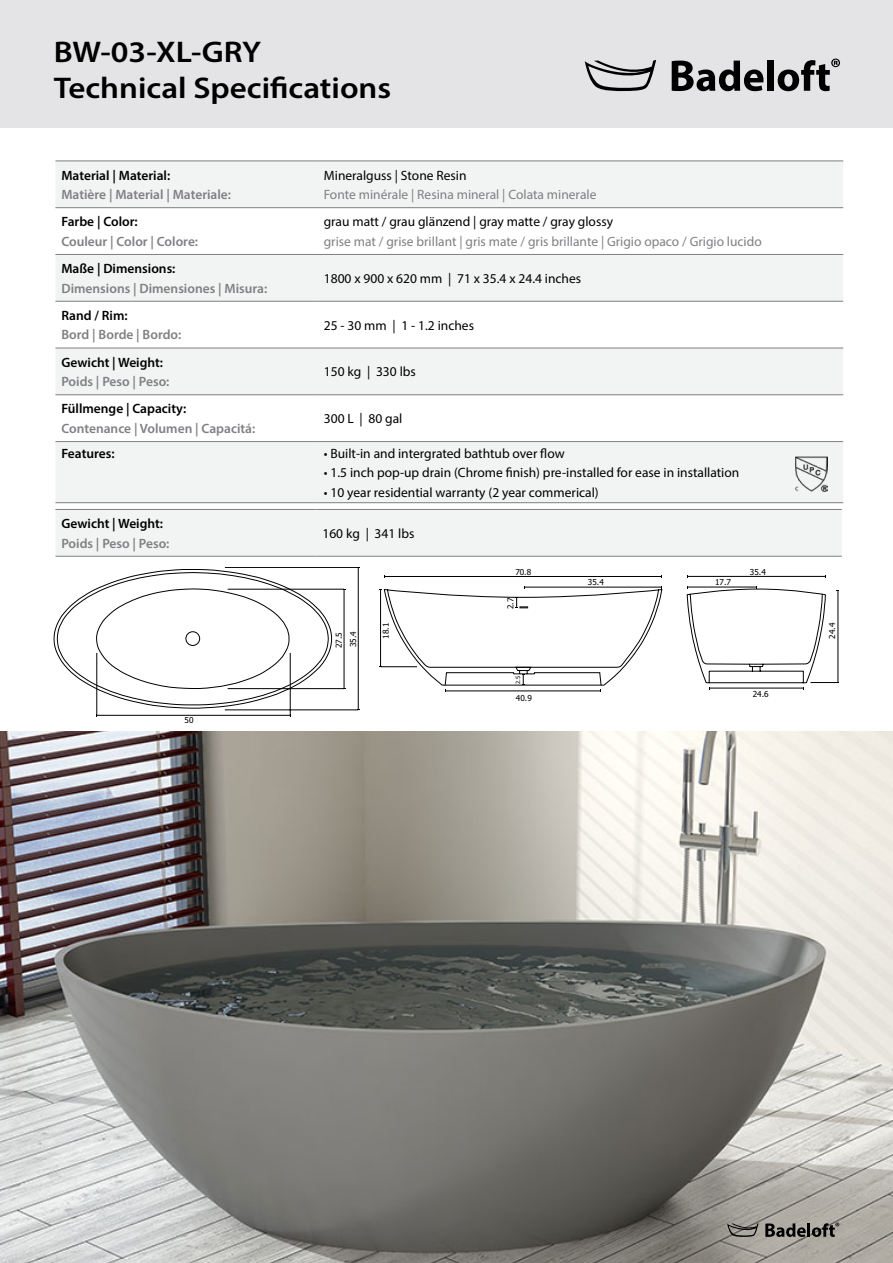
<style>
.page{position:relative;width:893px;height:1263px;background:#fff}
.page>*{position:absolute;margin:0;border:0;box-sizing:border-box;transform-origin:0 0}
.t1{font:600 30px "Myriad Pro";color:#000;scale:1.1 1}
.t2{font:13.5px "Myriad Pro";color:#000}
.t3{font:600 13.5px "Myriad Pro";color:#807f83}
.t4{font:600 13.5px "Myriad Pro";color:#000}
.t5{font:13.5px "Myriad Pro";color:#807f83}
.t6{font:8.25px "Tahoma";color:#000}
.t7{font:5.85px "Tahoma";color:#000}
</style>
<div class="page">
<div style="left:0;top:0;width:893px;height:128px;background:#e4e4e6"></div>
<svg style="left:672px;top:61px;width:91px;height:30px"></svg>
<div style="left:767px;top:61px;width:7px;height:30px;background:#000"></div>
<svg style="left:778px;top:59px;width:62px;height:32px"></svg>
<svg style="left:585px;top:60px;width:71px;height:31px"></svg>
<img style="left:0;top:731px;width:893px;height:532px">
<svg style="left:686px;top:575px;width:153px;height:114px"></svg>
<hr style="left:385px;top:576px;width:276px;height:1px;background:#000">
<svg style="left:379px;top:586px;width:284px;height:106px"></svg>
<hr style="left:225px;top:567px;width:133px;height:1px;background:#000">
<hr style="left:358px;top:567px;width:1px;height:143px;background:#000">
<svg style="left:54px;top:569px;width:278px;height:148px"></svg>
<hr style="left:97px;top:653px;width:1px;height:62px;background:#000">
<hr style="left:228px;top:589px;width:116px;height:1px;background:#000">
<hr style="left:344px;top:589px;width:1px;height:100px;background:#000">
<hr style="left:225px;top:710px;width:133px;height:1px;background:#000">
<hr style="left:228px;top:688px;width:116px;height:1px;background:#000">
<hr style="left:290px;top:653px;width:1px;height:62px;background:#000">
<div style="left:56px;top:162px;width:787px;height:45px;background:#f2f3f3"></div>
<svg style="left:55px;top:255px;width:788px;height:247px;fill:#f2f3f3"></svg>
<hr style="left:55px;top:161px;width:263px;height:1px;background:#807f83">
<hr style="left:318px;top:161px;width:525px;height:1px;background:#807f83">
<hr style="left:55px;top:207px;width:263px;height:1px;background:#807f83">
<hr style="left:318px;top:207px;width:525px;height:1px;background:#807f83">
<hr style="left:55px;top:254px;width:263px;height:1px;background:#807f83">
<hr style="left:318px;top:254px;width:525px;height:1px;background:#807f83">
<hr style="left:55px;top:301px;width:263px;height:1px;background:#807f83">
<hr style="left:318px;top:301px;width:525px;height:1px;background:#807f83">
<hr style="left:55px;top:348px;width:263px;height:1px;background:#807f83">
<hr style="left:318px;top:348px;width:525px;height:1px;background:#807f83">
<hr style="left:55px;top:394px;width:263px;height:1px;background:#807f83">
<hr style="left:318px;top:394px;width:525px;height:1px;background:#807f83">
<hr style="left:55px;top:441px;width:263px;height:1px;background:#807f83">
<hr style="left:318px;top:441px;width:525px;height:1px;background:#807f83">
<hr style="left:55px;top:502px;width:263px;height:1px;background:#807f83">
<hr style="left:318px;top:502px;width:525px;height:1px;background:#807f83">
<div style="left:55px;top:510px;width:787px;height:46px;background:#f2f3f3"></div>
<hr style="left:55px;top:509px;width:261px;height:1px;background:#807f83">
<hr style="left:316px;top:509px;width:526px;height:1px;background:#807f83">
<hr style="left:55px;top:556px;width:261px;height:1px;background:#807f83">
<hr style="left:316px;top:556px;width:526px;height:1px;background:#807f83">
<img style="left:796px;top:456px;width:32px;height:35px">
<svg style="left:765px;top:1223px;width:41px;height:14px"></svg>
<hr style="left:807px;top:1223px;width:3px;height:14px;background:#000">
<svg style="left:812px;top:1222px;width:27px;height:15px"></svg>
<svg style="left:727px;top:1223px;width:31px;height:14px"></svg>
<p class="t1" style="left:54px;top:32px;width:190px">BW-03-XL-GRY</p>
<p class="t1" style="left:54px;top:68px;width:308px">Technical Specifications</p>
<p class="t4" style="left:61px;top:166px;width:110px">Material | Material:</p>
<p class="t3" style="left:61px;top:186px;width:171px">Matière | Material | Materiale:</p>
<p class="t4" style="left:61px;top:213px;width:78px">Farbe | Color:</p>
<p class="t3" style="left:61px;top:233px;width:138px">Couleur | Color | Colore:</p>
<p class="t4" style="left:61px;top:260px;width:116px">Maße | Dimensions:</p>
<p class="t3" style="left:61px;top:280px;width:207px">Dimensions | Dimensiones | Misura:</p>
<p class="t4" style="left:61px;top:307px;width:68px">Rand / Rim:</p>
<p class="t3" style="left:61px;top:326px;width:121px">Bord | Borde | Bordo:</p>
<p class="t4" style="left:61px;top:354px;width:103px">Gewicht | Weight:</p>
<p class="t3" style="left:61px;top:373px;width:110px">Poids | Peso | Peso:</p>
<p class="t4" style="left:61px;top:400px;width:126px">Füllmenge | Capacity:</p>
<p class="t3" style="left:61px;top:420px;width:195px">Contenance | Volumen | Capacitá:</p>
<p class="t2" style="left:324px;top:167px;width:144px">Mineralguss | Stone Resin</p>
<p class="t5" style="left:324px;top:186px;width:274px">Fonte minérale | Resina mineral | Colata minerale</p>
<p class="t2" style="left:324px;top:214px;width:291px">grau matt / grau glänzend | gray matte / gray glossy</p>
<p class="t5" style="left:324px;top:233px;width:439px">grise mat / grise brillant | gris mate / gris brillante | Grigio opaco / Grigio lucido</p>
<p class="t2" style="left:324px;top:270px;width:259px">1800 x 900 x 620 mm | 71 x 35.4 x 24.4 inches</p>
<p class="t2" style="left:324px;top:317px;width:152px">25 - 30 mm | 1 - 1.2 inches</p>
<p class="t2" style="left:324px;top:364px;width:94px">150 kg | 330 lbs</p>
<p class="t2" style="left:324px;top:410px;width:80px">300 L | 80 gal</p>
<p class="t4" style="left:61px;top:445px;width:55px">Features:</p>
<p class="t2" style="left:324px;top:445px;width:242px">• Built-in and intergrated bathtub over flow</p>
<p class="t2" style="left:324px;top:464px;width:417px">• 1.5 inch pop-up drain (Chrome finish) pre-installed for ease in installation</p>
<p class="t2" style="left:324px;top:484px;width:276px">• 10 year residential warranty (2 year commerical)</p>
<p class="t4" style="left:61px;top:515px;width:103px">Gewicht | Weight:</p>
<p class="t3" style="left:61px;top:534px;width:110px">Poids | Peso | Peso:</p>
<p class="t2" style="left:322px;top:525px;width:94px">160 kg | 341 lbs</p>
<p class="t6" style="left:185px;top:714px;width:10px">50</p>
<p class="t6" style="left:348px;top:647px;width:17px;rotate:-90deg">35.4</p>
<p class="t6" style="left:333px;top:648px;width:17px;rotate:-90deg">27.5</p>
<p class="t6" style="left:380px;top:639px;width:17px;rotate:-90deg">18.1</p>
<p class="t6" style="left:515px;top:566px;width:17px">70.8</p>
<p class="t6" style="left:505px;top:609px;width:13px;rotate:-90deg">2.7</p>
<p class="t7" style="left:514px;top:684px;width:10px;rotate:-90deg">2.5</p>
<p class="t6" style="left:516px;top:692px;width:17px">40.9</p>
<p class="t6" style="left:588px;top:577px;width:17px">35.4</p>
<p class="t6" style="left:715px;top:577px;width:17px">17.7</p>
<p class="t6" style="left:750px;top:566px;width:17px">35.4</p>
<p class="t6" style="left:753px;top:688px;width:17px">24.6</p>
<p class="t6" style="left:827px;top:638px;width:17px;rotate:-90deg">24.4</p>
</div>
